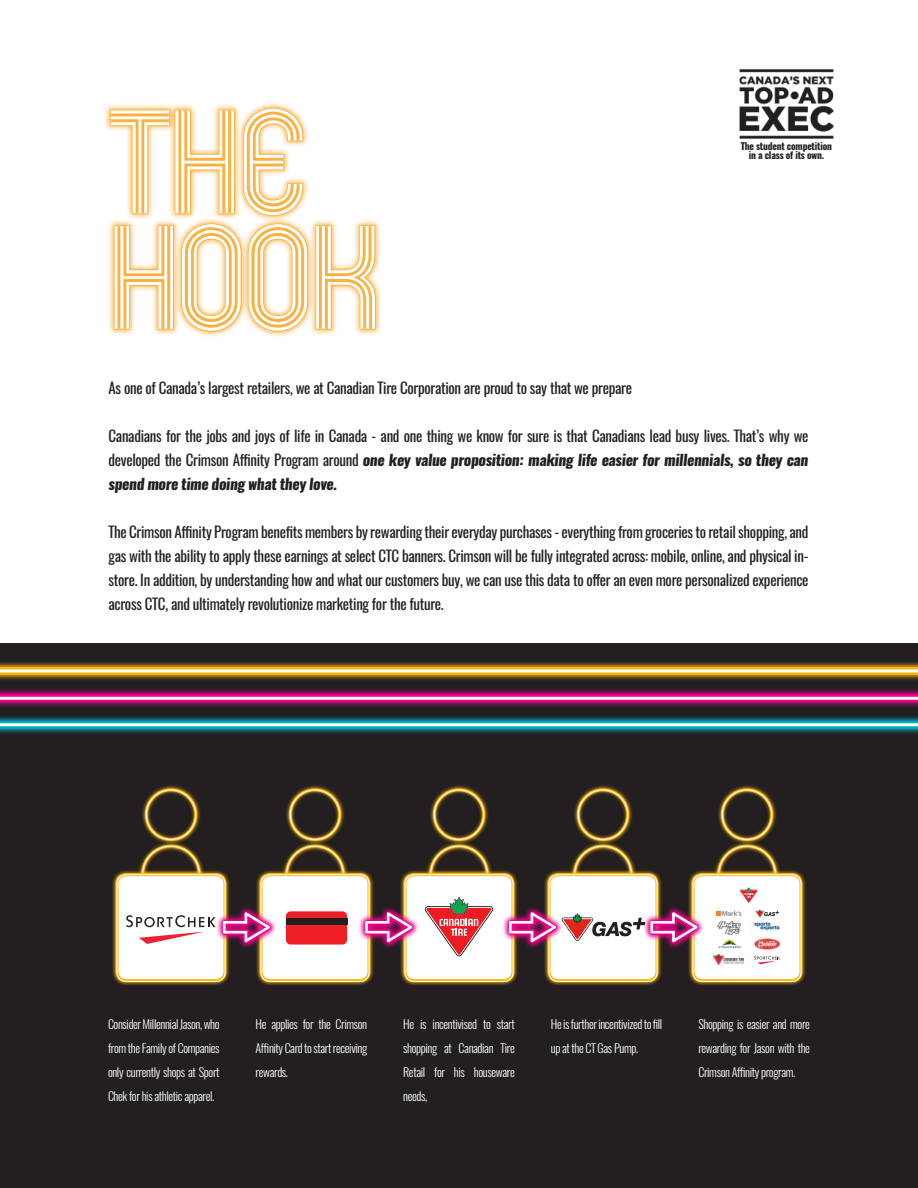
<style>
.page{position:relative;width:918px;height:1188px;background:#fff}
.page>*{position:absolute;margin:0;border:0;box-sizing:border-box;transform-origin:0 0}
.t1{font:15px/24px "Oswald";letter-spacing:-.02em;color:#231f20;text-align:justify}
.t2{font:300 12px/24px "Oswald";letter-spacing:-.03em;color:#fff;text-align:justify}
.t3{font:700 9.6px/9.6px "Oswald";letter-spacing:-.02em;color:#231f20;text-align:center}
.s1{font-weight:800;font-style:italic}
</style>
<div class="page">
<div style="left:0;top:643px;width:918px;height:545px;background:#231f20"></div>
<div style="left:137px;top:784px;width:68px;height:96px;background:#fdb913;opacity:.8"></div>
<div style="left:281px;top:784px;width:68px;height:96px;background:#fdb913;opacity:.8"></div>
<div style="left:425px;top:784px;width:68px;height:96px;background:#fdb913;opacity:.8"></div>
<div style="left:569px;top:784px;width:68px;height:96px;background:#fdb913;opacity:.8"></div>
<div style="left:713px;top:784px;width:68px;height:96px;background:#fdb913;opacity:.8"></div>
<svg style="left:140px;top:787px;width:62px;height:82px"></svg>
<svg style="left:284px;top:787px;width:62px;height:82px"></svg>
<svg style="left:428px;top:787px;width:62px;height:82px"></svg>
<svg style="left:572px;top:787px;width:62px;height:82px"></svg>
<svg style="left:716px;top:787px;width:62px;height:82px"></svg>
<div style="left:543px;top:869px;width:119px;height:117px;background:#fdb913;opacity:.8"></div>
<div style="left:549px;top:875px;width:108px;height:105px;background:#fff;border-radius:9px"></div>
<div style="left:548px;top:873px;width:111px;height:109px;border:3px solid #fdb913;border-radius:9px"></div>
<div style="left:399px;top:869px;width:119px;height:117px;background:#fdb913;opacity:.8"></div>
<div style="left:405px;top:875px;width:108px;height:105px;background:#fff;border-radius:9px"></div>
<div style="left:404px;top:873px;width:111px;height:109px;border:3px solid #fdb913;border-radius:9px"></div>
<div style="left:255px;top:869px;width:119px;height:117px;background:#fdb913;opacity:.8"></div>
<div style="left:261px;top:875px;width:108px;height:105px;background:#fff;border-radius:9px"></div>
<div style="left:260px;top:873px;width:111px;height:109px;border:3px solid #fdb913;border-radius:9px"></div>
<div style="left:111px;top:869px;width:119px;height:117px;background:#fdb913;opacity:.8"></div>
<div style="left:117px;top:875px;width:108px;height:105px;background:#fff;border-radius:9px"></div>
<div style="left:116px;top:873px;width:111px;height:109px;border:3px solid #fdb913;border-radius:9px"></div>
<div style="left:687px;top:869px;width:119px;height:117px;background:#fdb913;opacity:.8"></div>
<div style="left:693px;top:875px;width:108px;height:105px;background:#fff;border-radius:9px"></div>
<div style="left:692px;top:873px;width:111px;height:109px;border:3px solid #fdb913;border-radius:9px"></div>
<svg style="left:425px;top:896px;width:68px;height:60px"></svg>
<div style="left:286px;top:911px;width:61px;height:34px;background:#ed2028;border-radius:5px"></div>
<div style="left:286px;top:918px;width:61px;height:6px;background:#231f20"></div>
<svg style="left:740px;top:887px;width:18px;height:16px"></svg>
<div style="left:549px;top:874px;width:108px;height:108px;border:1px solid #fff;border-radius:9px"></div>
<div style="left:405px;top:874px;width:108px;height:108px;border:1px solid #fff;border-radius:9px"></div>
<div style="left:261px;top:874px;width:108px;height:108px;border:1px solid #fff;border-radius:9px"></div>
<div style="left:117px;top:874px;width:108px;height:108px;border:1px solid #fff;border-radius:9px"></div>
<div style="left:693px;top:874px;width:108px;height:108px;border:1px solid #fff;border-radius:9px"></div>
<svg style="left:717px;top:911px;width:25px;height:5px"></svg>
<svg style="left:755px;top:909px;width:24px;height:9px"></svg>
<svg style="left:754px;top:956px;width:26px;height:8px"></svg>
<img style="left:718px;top:939px;width:23px;height:10px">
<img style="left:754px;top:937px;width:27px;height:14px">
<img style="left:717px;top:921px;width:24px;height:14px">
<img style="left:713px;top:954px;width:31px;height:10px">
<img style="left:752px;top:921px;width:30px;height:10px">
<svg style="left:105px;top:103px;width:276px;height:234px"></svg>
<svg style="left:109px;top:109px;width:127px;height:106px"></svg>
<svg style="left:243px;top:107px;width:61px;height:110px"></svg>
<svg style="left:113px;top:225px;width:62px;height:105px"></svg>
<svg style="left:181px;top:223px;width:128px;height:109px"></svg>
<svg style="left:315px;top:225px;width:62px;height:105px"></svg>
<div style="left:0;top:714px;width:918px;height:21px;background:#1f2c2e"></div>
<div style="left:0;top:687px;width:918px;height:21px;background:#351c2a"></div>
<div style="left:0;top:660px;width:918px;height:21px;background:#372d1f"></div>
<svg style="left:0;top:717px;width:918px;height:16px;background:#117984"></svg>
<hr style="left:0;top:723px;width:918px;height:3px;background:#fff">
<svg style="left:0;top:663px;width:918px;height:16px;background:#ad8221"></svg>
<hr style="left:0;top:669px;width:918px;height:3px;background:#fff">
<svg style="left:0;top:690px;width:918px;height:16px;background:#a30f67"></svg>
<hr style="left:0;top:697px;width:918px;height:3px;background:#fff">
<img style="left:739px;top:69px;width:95px;height:70px">
<svg style="left:223px;top:948px;width:41px;height:2px"></svg>
<svg style="left:223px;top:906px;width:53px;height:42px"></svg>
<svg style="left:126px;top:910px;width:147px;height:35px"></svg>
<svg style="left:367px;top:948px;width:41px;height:2px"></svg>
<svg style="left:359px;top:906px;width:59px;height:42px"></svg>
<svg style="left:364px;top:910px;width:51px;height:35px"></svg>
<svg style="left:511px;top:948px;width:41px;height:2px"></svg>
<svg style="left:503px;top:906px;width:49px;height:42px"></svg>
<svg style="left:655px;top:948px;width:41px;height:2px"></svg>
<svg style="left:655px;top:906px;width:49px;height:42px"></svg>
<svg style="left:508px;top:910px;width:193px;height:35px"></svg>
<p class="t3" style="left:741px;top:142px;width:93px">The student competition in a class of its own.</p>
<p class="t1" style="left:109px;top:377px;width:525px">As one of Canada’s largest retailers, we at Canadian Tire Corporation are proud to say that we prepare</p>
<p class="t1" style="left:109px;top:425px;width:702px">Canadians for the jobs and joys of life in Canada - and one thing we know for sure is that Canadians lead busy lives. That’s why we developed the Crimson Affinity Program around <span class="s1">one key value proposition: making life easier for millennials, so they can spend more time doing what they love.</span></p>
<p class="t1" style="left:109px;top:520px;width:702px">The Crimson Affinity Program benefits members by rewarding their everyday purchases - everything from groceries to retail shopping, and gas with the ability to apply these earnings at select CTC banners. Crimson will be fully integrated across: mobile, online, and physical in&shy;store. In addition, by understanding how and what our customers buy, we can use this data to offer an even more personalized experience across CTC, and ultimately revolutionize marketing for the future.</p>
<p class="t2" style="left:108px;top:1013px;width:113px">Consider Millennial Jason, who from the Family of Companies only currently shops at Sport Chek for his athletic apparel.</p>
<p class="t2" style="left:256px;top:1013px;width:113px">He applies for the Crimson Affinity Card to start receiving rewards.</p>
<p class="t2" style="left:403px;top:1012px;width:113px">He is incentivised to start shopping at Canadian Tire Retail for his houseware needs,</p>
<p class="t2" style="left:551px;top:1012px;width:113px">He is further incentivized to fill up at the CT Gas Pump.</p>
<p class="t2" style="left:698px;top:1012px;width:113px">Shopping is easier and more rewarding for Jason with the Crimson Affinity program.</p>
</div>
